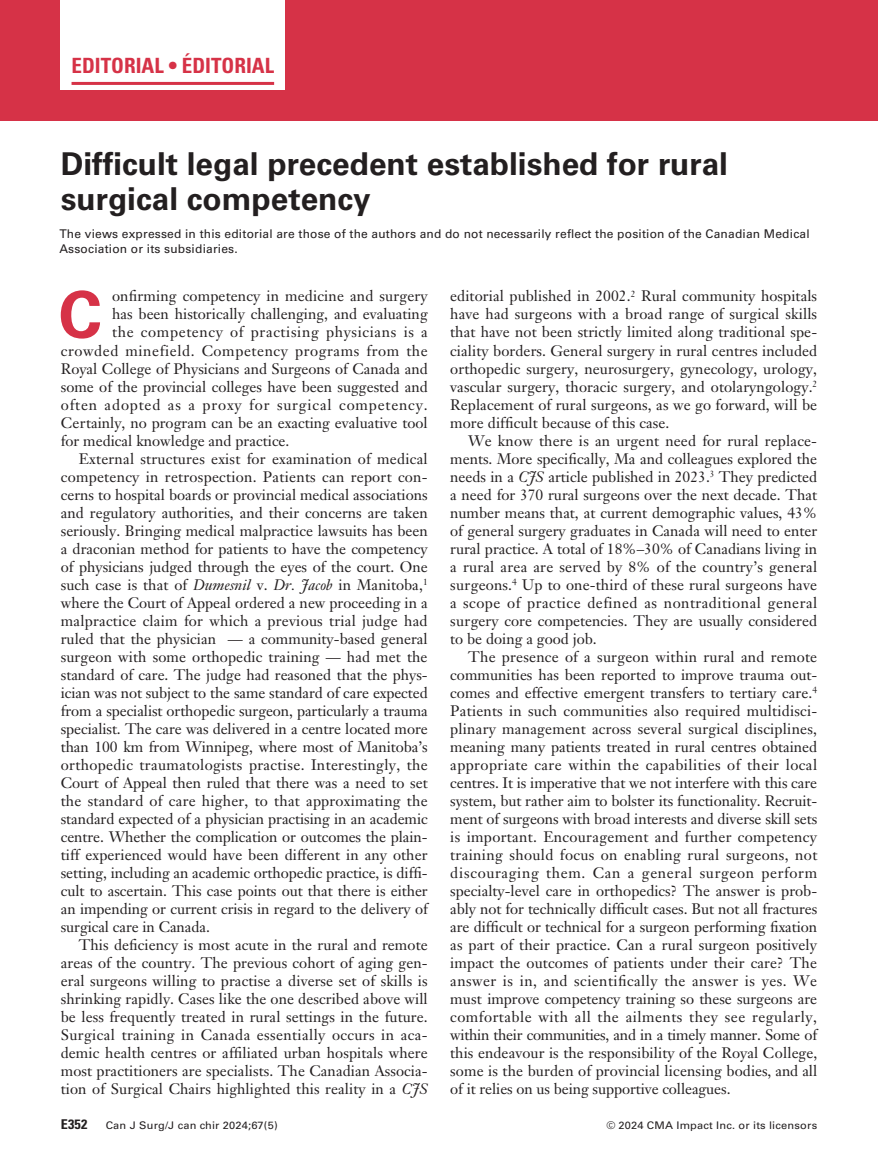
<style>
.page{position:relative;width:878px;height:1175px;background:#fff}
.page>*{position:absolute;margin:0;border:0;box-sizing:border-box;transform-origin:0 0}
.t1{font:700 64.8px "Univers LT Std";color:#d63247}
.t2{font:700 31.5px/34.5px "Univers LT Std";color:#231f20}
.t3{font:700 condensed 21px "Univers LT Std";color:#d63247}
.t4{font:15px/18px "Janson Text LT Std";color:#231f20;text-align:justify}
.t5{font:15px "Janson Text LT Std";letter-spacing:.025em;color:#231f20}
.t6{font:15px "Janson Text LT Std";letter-spacing:.04em;color:#231f20}
.t7{font:15px "Janson Text LT Std";letter-spacing:.055em;color:#231f20}
.t8{font:700 condensed 13.5px "Univers LT Std";color:#231f20;scale:1.05 1}
.t9{font:12px/14.4px "Univers LT Std";letter-spacing:.015em;color:#231f20}
.t10{font:10.5px "Univers LT Std";letter-spacing:.015em;color:#231f20;scale:1.05 1}
.s1{font-style:italic}
</style>
<div class="page">
<div style="left:0;top:0;width:877px;height:120px;background:#d63247"></div>
<div style="left:61px;top:0;width:224px;height:89px;background:#fff"></div>
<hr style="left:72px;top:82px;width:202px;height:3px;background:#d63247">
<h3 class="t3" style="left:72px;top:53px;width:204px">EDITORIAL • ÉDITORIAL</h3>
<h2 class="t2" style="left:61px;top:147px;width:668px">Difficult legal precedent established for rural surgical competency</h2>
<p class="t9" style="left:59px;top:227px;width:751px">The views expressed in this editorial are those of the authors and do not necessarily reflect the position of the Canadian Medical<br>Association or its subsidiaries.</p>
<h1 class="t1" style="left:59px;top:277px;width:45px">C</h1>
<p class="t4" style="left:112px;top:287px;width:317px">onfirming competency in medicine and surgery</p>
<p class="t4" style="left:112px;top:305px;width:317px">has been historically challenging, and evaluating</p>
<p class="t6" style="left:112px;top:323px;width:317px">the competency of practising physicians is a</p>
<p class="t6" style="left:61px;top:341px;width:368px">crowded minefield. Competency programs from the</p>
<p class="t4" style="left:61px;top:359px;width:368px">Royal College of Physicians and Surgeons of Canada and</p>
<p class="t4" style="left:61px;top:377px;width:368px">some of the provincial colleges have been suggested and</p>
<p class="t7" style="left:61px;top:395px;width:368px">often adopted as a proxy for surgical competency.</p>
<p class="t4" style="left:61px;top:413px;width:368px">Certainly, no program can be an exacting evaluative tool</p>
<p class="t4" style="left:61px;top:431px;width:230px">for medical knowledge and practice.</p>
<p class="t4" style="left:79px;top:449px;width:350px">External structures exist for examination of medical</p>
<p class="t4" style="left:61px;top:467px;width:368px">competency in retrospection. Patients can report con-</p>
<p class="t4" style="left:61px;top:485px;width:368px">cerns to hospital boards or provincial medical associations</p>
<p class="t4" style="left:61px;top:503px;width:368px">and regulatory authorities, and their concerns are taken</p>
<p class="t4" style="left:61px;top:521px;width:368px">seriously. Bringing medical malpractice lawsuits has been</p>
<p class="t4" style="left:61px;top:539px;width:368px">a draconian method for patients to have the competency</p>
<p class="t4" style="left:61px;top:557px;width:368px">of physicians judged through the eyes of the court. One</p>
<p class="t4" style="left:61px;top:575px;width:368px">such case is that of <span class="s1">Dumesnil</span> v. <span class="s1">Dr. Jacob</span> in Manitoba,<sup>1</sup></p>
<p class="t4" style="left:61px;top:593px;width:368px">where the Court of Appeal ordered a new proceeding in a</p>
<p class="t4" style="left:61px;top:611px;width:368px">malpractice claim for which a previous trial judge had</p>
<p class="t4" style="left:61px;top:629px;width:368px">ruled that the physician — a community-based general</p>
<p class="t4" style="left:61px;top:647px;width:368px">surgeon with some orthopedic training — had met the</p>
<p class="t4" style="left:61px;top:665px;width:367px">standard of care. The judge had reasoned that the phys-</p>
<p class="t4" style="left:61px;top:683px;width:368px">ician was not subject to the same standard of care expected</p>
<p class="t4" style="left:61px;top:701px;width:368px">from a specialist orthopedic surgeon, particularly a trauma</p>
<p class="t4" style="left:61px;top:719px;width:368px">specialist. The care was delivered in a centre located more</p>
<p class="t4" style="left:61px;top:737px;width:368px">than 100 km from Winnipeg, where most of Manitoba’s</p>
<p class="t5" style="left:61px;top:755px;width:368px">orthopedic traumatologists practise. Interestingly, the</p>
<p class="t4" style="left:61px;top:773px;width:368px">Court of Appeal then ruled that there was a need to set</p>
<p class="t4" style="left:61px;top:791px;width:368px">the standard of care higher, to that approximating the</p>
<p class="t4" style="left:61px;top:809px;width:368px">standard expected of a physician practising in an academic</p>
<p class="t4" style="left:61px;top:827px;width:368px">centre. Whether the complication or outcomes the plain-</p>
<p class="t4" style="left:61px;top:845px;width:368px">tiff experienced would have been different in any other</p>
<p class="t4" style="left:61px;top:863px;width:368px">setting, including an academic orthopedic practice, is diffi-</p>
<p class="t4" style="left:61px;top:881px;width:368px">cult to ascertain. This case points out that there is either</p>
<p class="t4" style="left:61px;top:899px;width:368px">an impending or current crisis in regard to the delivery of</p>
<p class="t4" style="left:61px;top:917px;width:151px">surgical care in Canada.</p>
<p class="t4" style="left:79px;top:935px;width:350px">This deficiency is most acute in the rural and remote</p>
<p class="t4" style="left:61px;top:953px;width:368px">areas of the country. The previous cohort of aging gen-</p>
<p class="t4" style="left:61px;top:971px;width:368px">eral surgeons willing to practise a diverse set of skills is</p>
<p class="t4" style="left:61px;top:989px;width:368px">shrinking rapidly. Cases like the one described above will</p>
<p class="t4" style="left:61px;top:1007px;width:368px">be less frequently treated in rural settings in the future.</p>
<p class="t5" style="left:61px;top:1025px;width:368px">Surgical training in Canada essentially occurs in aca-</p>
<p class="t4" style="left:61px;top:1043px;width:368px">demic health centres or affiliated urban hospitals where</p>
<p class="t4" style="left:61px;top:1061px;width:368px">most practitioners are specialists. The Canadian Associa-</p>
<p class="t4" style="left:61px;top:1079px;width:368px">tion of Surgical Chairs highlighted this reality in a <span class="s1">CJS</span></p>
<p class="t4" style="left:450px;top:287px;width:368px">editorial published in 2002.<sup>2</sup> Rural community hospitals have had surgeons with a broad range of surgical skills that have not been strictly limited along traditional spe&shy;ciality borders. General surgery in rural centres included orthopedic surgery, neurosurgery, gynecology, urology, vascular surgery, thoracic surgery, and otolaryngology.<sup>2<br></sup>Replacement of rural surgeons, as we go forward, will be more difficult because of this case.</p>
<p class="t4" style="left:450px;top:431px;width:368px;text-indent:18px">We know there is an urgent need for rural replace&shy;ments. More specifically, Ma and colleagues explored the needs in a <span class="s1">CJS</span> article published in 2023.<sup>3</sup> They predicted a need for 370 rural surgeons over the next decade. That number means that, at current demographic values, 43% of general surgery graduates in Canada will need to enter rural practice. A total of 18%–30% of Canadians living in a rural area are served by 8% of the country’s general surgeons.<sup>4</sup> Up to one-third of these rural surgeons have a scope of practice defined as nontraditional general surgery core competencies. They are usually considered to be doing a good job.</p>
<p class="t4" style="left:450px;top:647px;width:368px;text-indent:18px">The presence of a surgeon within rural and remote communities has been reported to improve trauma out&shy;comes and effective emergent transfers to tertiary care.<sup>4<br></sup>Patients in such communities also required multidisci&shy;plinary management across several surgical disciplines, meaning many patients treated in rural centres obtained appropriate care within the capabilities of their local centres. It is imperative that we not interfere with this care system, but rather aim to bolster its functionality. Recruit&shy;ment of surgeons with broad interests and diverse skill sets is important. Encouragement and further competency training should focus on enabling rural surgeons, not discouraging them. Can a general surgeon perform specialty-level care in orthopedics? The answer is prob&shy;ably not for technically difficult cases. But not all fractures are difficult or technical for a surgeon performing fixation as part of their practice. Can a rural surgeon positively impact the outcomes of patients under their care? The answer is in, and scientifically the answer is yes. We must improve competency training so these surgeons are comfortable with all the ailments they see regularly, within their communities, and in a timely manner. Some of this endeavour is the responsibility of the Royal College, some is the burden of provincial licensing bodies, and all of it relies on us being supportive colleagues.</p>
<p class="t8" style="left:61px;top:1116px;width:27px">E352</p>
<p class="t10" style="left:106px;top:1119px;width:165px">Can J Surg/J can chir 2024;67(5)</p>
<p class="t10" style="left:606px;top:1119px;width:202px">© 2024 CMA Impact Inc. or its licensors</p>
</div>
